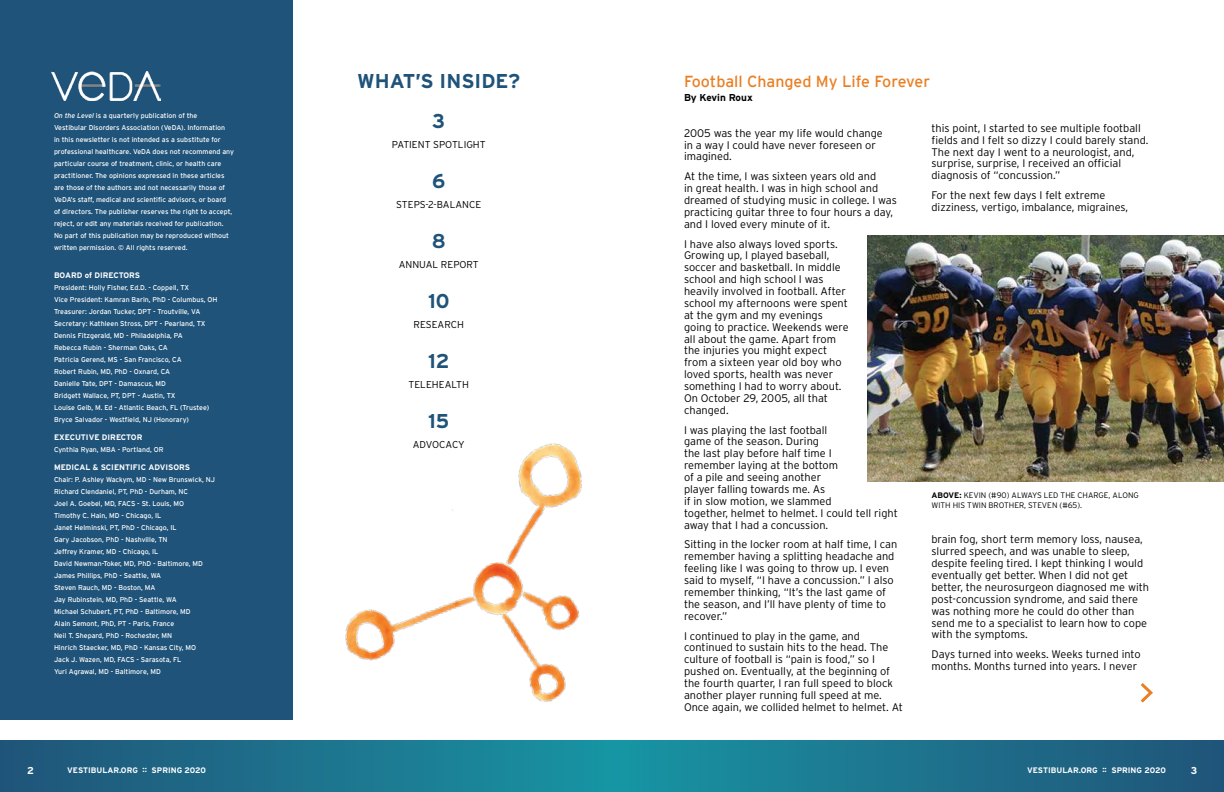
<style>
.page{position:relative;width:1224px;height:792px;background:#fff}
.page>*{position:absolute;margin:0;border:0;box-sizing:border-box;transform-origin:0 0}
.t1{font:700 20px/40px "Interstate";color:#1f5379;text-align:center}
.t2{font:16px "Interstate";color:#ea8025}
.t3{font:300 11px/11.9px "Interstate";color:#000}
.t4{font:300 10px "Interstate";color:#000}
.t5{font:700 10px "Interstate";letter-spacing:-.015em;color:#000}
.t6{font:300 10px "Interstate";letter-spacing:-.02em;color:#000}
.t7{font:700 10px "Interstate";color:#fff}
.t8{font:700 8px "Interstate";color:#fff}
.t9{font:300 8px/9.6px "Interstate";color:#000}
.t10{font:7px/12px "Interstate";color:#fff}
.s1{font-style:italic}
.s2{font-weight:700}
</style>
<div class="page">
<div style="left:0;top:740px;width:612px;height:52px;background:linear-gradient(to right,#215378,#1893a2)"></div>
<div style="left:612px;top:740px;width:612px;height:52px;background:linear-gradient(to right,#1894a3,#215379)"></div>
<img style="left:868px;top:235px;width:356px;height:246px">
<svg style="left:1140px;top:683px;width:13px;height:20px"></svg>
<div style="left:0;top:0;width:292px;height:720px;background:#1f5379"></div>
<img style="left:51px;top:71px;width:110px;height:30px">
<img style="left:310px;top:443px;width:319px;height:300px">
<p class="t10" style="left:54px;top:109px;width:182px"><span class="s1">On the Level</span> is a quarterly publication of the<br>Vestibular Disorders Association (VeDA). Information<br>in this newsletter is not intended as a substitute for professional healthcare. VeDA does not recommend any particular course of treatment, clinic, or health care practitioner. The opinions expressed in these articles are those of the authors and not necessarily those of VeDA’s staff, medical and scientific advisors, or board of directors. The publisher reserves the right to accept, reject, or edit any materials received for publication.<br>No part of this publication may be reproduced without written permission. © All rights reserved.</p>
<p class="t8" style="left:54px;top:271px;width:88px">BOARD of DIRECTORS</p>
<p class="t10" style="left:54px;top:281px;width:165px">President: Holly Fisher, Ed.D. - Coppell, TX<br>Vice President: Kamran Barin, PhD - Columbus, OH Treasurer: Jordan Tucker, DPT - Troutville, VA Secretary: Kathleen Stross, DPT - Pearland, TX Dennis Fitzgerald, MD - Philadelphia, PA<br>Rebecca Rubin - Sherman Oaks, CA<br>Patricia Gerend, MS - San Francisco, CA<br>Robert Rubin, MD, PhD - Oxnard, CA<br>Danielle Tate, DPT - Damascus, MD<br>Bridgett Wallace, PT, DPT - Austin, TX<br>Louise Geib, M. Ed - Atlantic Beach, FL (Trustee)<br>Bryce Salvador - Westfield, NJ (Honorary)</p>
<p class="t8" style="left:54px;top:433px;width:90px">EXECUTIVE DIRECTOR</p>
<p class="t10" style="left:54px;top:443px;width:111px">Cynthia Ryan, MBA - Portland, OR</p>
<p class="t8" style="left:54px;top:463px;width:138px">MEDICAL &amp; SCIENTIFIC ADVISORS</p>
<p class="t10" style="left:54px;top:473px;width:163px">Chair: P. Ashley Wackym, MD - New Brunswick, NJ Richard Clendaniel, PT, PhD - Durham, NC<br>Joel A. Goebel, MD, FACS - St. Louis, MO<br>Timothy C. Hain, MD - Chicago, IL<br>Janet Helminski, PT, PhD - Chicago, IL<br>Gary Jacobson, PhD - Nashville, TN<br>Jeffrey Kramer, MD - Chicago, IL<br>David Newman-Toker, MD, PhD - Baltimore, MD James Phillips, PhD - Seattle, WA<br>Steven Rauch, MD - Boston, MA<br>Jay Rubinstein, MD, PhD - Seattle, WA<br>Michael Schubert, PT, PhD - Baltimore, MD<br>Alain Semont, PhD, PT - Paris, France<br>Neil T. Shepard, PhD - Rochester, MN<br>Hinrich Staecker, MD, PhD - Kansas City, MO<br>Jack J. Wazen, MD, FACS - Sarasota, FL<br>Yuri Agrawal, MD - Baltimore, MD</p>
<h1 class="t1" style="left:357px;top:61px;width:164px">WHAT’S INSIDE?<br>3</h1>
<p class="t4" style="left:392px;top:139px;width:96px">PATIENT SPOTLIGHT</p>
<h1 class="t1" style="left:432px;top:161px;width:15px">6</h1>
<p class="t4" style="left:396px;top:199px;width:86px">STEPS-2-BALANCE</p>
<h1 class="t1" style="left:432px;top:221px;width:16px">8</h1>
<p class="t4" style="left:399px;top:259px;width:82px">ANNUAL REPORT</p>
<h1 class="t1" style="left:428px;top:281px;width:23px">10</h1>
<p class="t4" style="left:414px;top:319px;width:52px">RESEARCH</p>
<h1 class="t1" style="left:428px;top:341px;width:23px">12</h1>
<p class="t4" style="left:409px;top:379px;width:62px">TELEHEALTH</p>
<h1 class="t1" style="left:428px;top:401px;width:23px">15</h1>
<p class="t6" style="left:413px;top:439px;width:53px">ADVOCACY</p>
<h2 class="t2" style="left:684px;top:72px;width:248px">Football Changed My Life Forever</h2>
<p class="t5" style="left:684px;top:92px;width:70px">By Kevin Roux</p>
<p class="t3" style="left:684px;top:127px;width:200px">2005 was the year my life would change in a way I could have never foreseen or imagined.</p>
<p class="t3" style="left:684px;top:170px;width:214px">At the time, I was sixteen years old and<br>in great health. I was in high school and dreamed of studying music in college. I was practicing guitar three to four hours a day, and I loved every minute of it.</p>
<p class="t3" style="left:684px;top:238px;width:166px">I have also always loved sports.<br>Growing up, I played baseball, soccer and basketball. In middle school and high school I was heavily involved in football. After school my afternoons were spent at the gym and my evenings going to practice. Weekends were all about the game. Apart from the injuries you might expect from a sixteen year old boy who loved sports, health was never something I had to worry about.<br>On October 29, 2005, all that changed.</p>
<p class="t3" style="left:684px;top:424px;width:215px">I was playing the last football<br>game of the season. During<br>the last play before half time I<br>remember laying at the bottom<br>of a pile and seeing another<br>player falling towards me. As<br>if in slow motion, we slammed<br>together, helmet to helmet. I could tell right away that I had a concussion.</p>
<p class="t3" style="left:684px;top:539px;width:215px">Sitting in the locker room at half time, I can remember having a splitting headache and feeling like I was going to throw up. I even said to myself, “I have a concussion.” I also remember thinking, “It’s the last game of the season, and I’ll have plenty of time to recover.”</p>
<p class="t3" style="left:684px;top:630px;width:220px">I continued to play in the game, and continued to sustain hits to the head. The culture of football is “pain is food,” so I pushed on. Eventually, at the beginning of the fourth quarter, I ran full speed to block another player running full speed at me.<br>Once again, we collided helmet to helmet. At</p>
<p class="t3" style="left:932px;top:122px;width:219px">this point, I started to see multiple football fields and I felt so dizzy I could barely stand.<br>The next day I went to a neurologist, and, surprise, surprise, I received an official diagnosis of “concussion.”</p>
<p class="t3" style="left:932px;top:189px;width:198px">For the next few days I felt extreme dizziness, vertigo, imbalance, migraines,</p>
<p class="t9" style="left:932px;top:490px;width:209px"><span class="s2">ABOVE:</span> KEVIN (#90) ALWAYS LED THE CHARGE, ALONG<br>WITH HIS TWIN BROTHER, STEVEN (#65).</p>
<p class="t3" style="left:932px;top:534px;width:219px">brain fog, short term memory loss, nausea, slurred speech, and was unable to sleep, despite feeling tired. I kept thinking I would eventually get better. When I did not get better, the neurosurgeon diagnosed me with post-concussion syndrome, and said there was nothing more he could do other than send me to a specialist to learn how to cope with the symptoms.</p>
<p class="t3" style="left:932px;top:648px;width:211px">Days turned into weeks. Weeks turned into months. Months turned into years. I never</p>
<p class="t7" style="left:27px;top:765px;width:8px">2</p>
<p class="t8" style="left:67px;top:766px;width:140px">VESTIBULAR.ORG :: SPRING 2020</p>
<p class="t8" style="left:1027px;top:766px;width:140px">VESTIBULAR.ORG :: SPRING 2020</p>
<p class="t7" style="left:1191px;top:765px;width:8px">3</p>
</div>
